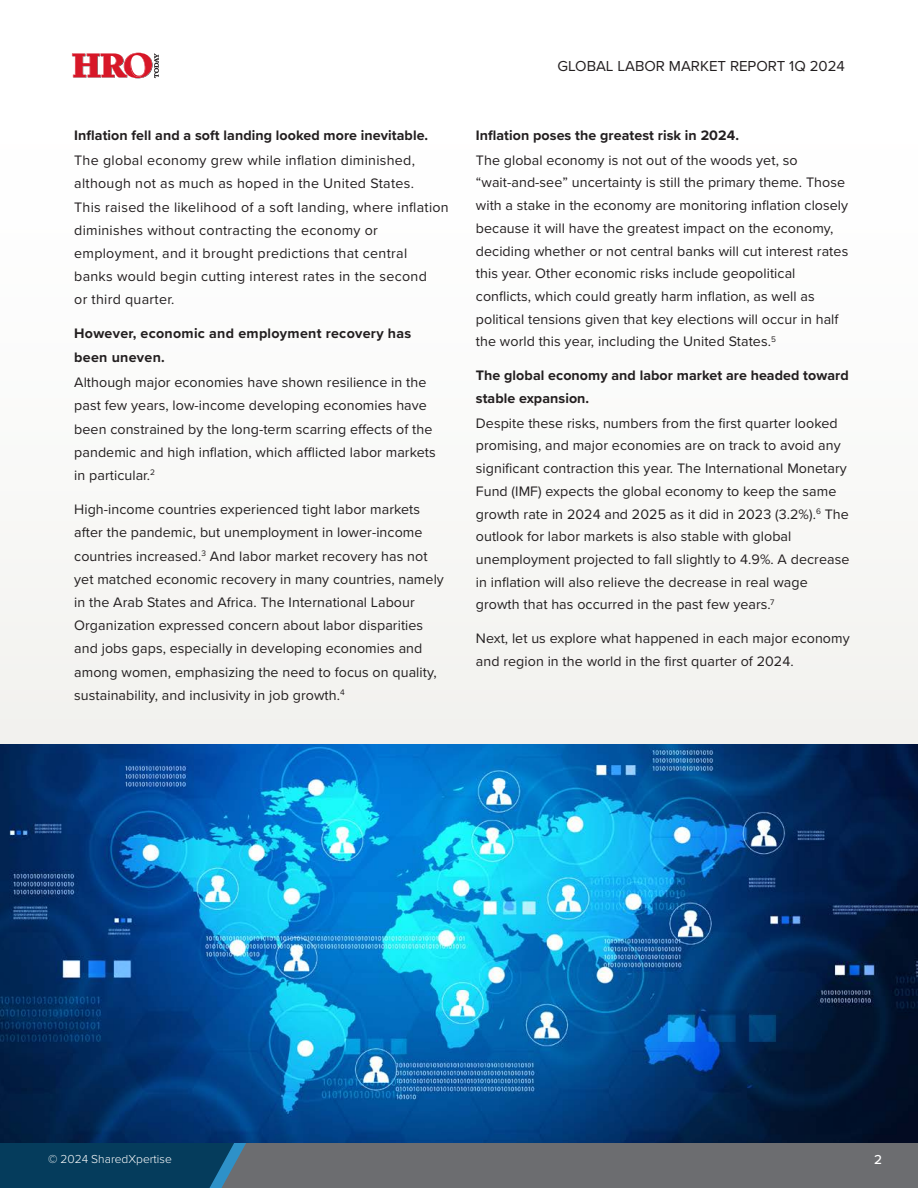
<style>
.page{position:relative;width:918px;height:1188px;background:#fff}
.page>*{position:absolute;margin:0;border:0;box-sizing:border-box;transform-origin:0 0}
.t1{font:15px "Proxima Nova";color:#231f20}
.BODY_COPY{font:14.25px/23.2px "Proxima Nova";letter-spacing:.005em;color:#231f20}
.EMPHASIS_-_NO_SPACE{font:700 14.25px/23.2px "Proxima Nova";letter-spacing:.005em;color:#231f20}
.t2{font:500 13.5px "Proxima Nova";color:#fff}
.t3{font:300 12px "Proxima Nova";color:#fff}
</style>
<div class="page">
<div style="left:0;top:110px;width:918px;height:1078px;background:#fafaf9"></div>
<div style="left:0;top:1143px;width:918px;height:45px;background:#6c6d70"></div>
<svg style="left:0;top:1143px;width:246px;height:45px;background:#0b4262"></svg>
<svg style="left:72px;top:53px;width:87px;height:25px"></svg>
<img style="left:0;top:744px;width:918px;height:399px">
<p class="EMPHASIS_-_NO_SPACE" style="left:74px;top:123px;width:356px">Inflation fell and a soft landing looked more inevitable.</p>
<p class="BODY_COPY" style="left:74px;top:148px;width:376px">The global economy grew while inflation diminished, although not as much as hoped in the United States.<br>This raised the likelihood of a soft landing, where inflation diminishes without contracting the economy or employment, and it brought predictions that central banks would begin cutting interest rates in the second<br>or third quarter.</p>
<p class="EMPHASIS_-_NO_SPACE" style="left:74px;top:322px;width:339px">However, economic and employment recovery has been uneven.</p>
<p class="BODY_COPY" style="left:74px;top:370px;width:363px">Although major economies have shown resilience in the past few years, low-income developing economies have been constrained by the long-term scarring effects of the pandemic and high inflation, which afflicted labor markets in particular.<sup>2</sup></p>
<p class="BODY_COPY" style="left:74px;top:497px;width:371px">High-income countries experienced tight labor markets after the pandemic, but unemployment in lower-income countries increased.<sup>3</sup> And labor market recovery has not yet matched economic recovery in many countries, namely in the Arab States and Africa. The International Labour Organization expressed concern about labor disparities and jobs gaps, especially in developing economies and among women, emphasizing the need to focus on quality, sustainability, and inclusivity in job growth.<sup>4</sup></p>
<p class="t1" style="left:557px;top:55px;width:289px">GLOBAL LABOR MARKET REPORT 1Q 2024</p>
<p class="EMPHASIS_-_NO_SPACE" style="left:476px;top:123px;width:265px">Inflation poses the greatest risk in 2024.</p>
<p class="BODY_COPY" style="left:476px;top:148px;width:374px;line-height:22.6px">The global economy is not out of the woods yet, so “wait-and-see” uncertainty is still the primary theme. Those with a stake in the economy are monitoring inflation closely because it will have the greatest impact on the economy, deciding whether or not central banks will cut interest rates this year. Other economic risks include geopolitical conflicts, which could greatly harm inflation, as well as political tensions given that key elections will occur in half the world this year, including the United States.<sup>5</sup></p>
<p class="EMPHASIS_-_NO_SPACE" style="left:476px;top:364px;width:374px;line-height:22.6px">The global economy and labor market are headed toward stable expansion.</p>
<p class="BODY_COPY" style="left:476px;top:411px;width:375px;line-height:22.6px">Despite these risks, numbers from the first quarter looked promising, and major economies are on track to avoid any significant contraction this year. The International Monetary Fund (IMF) expects the global economy to keep the same growth rate in 2024 and 2025 as it did in 2023 (3.2%).<sup>6</sup> The outlook for labor markets is also stable with global unemployment projected to fall slightly to 4.9%. A decrease in inflation will also relieve the decrease in real wage growth that has occurred in the past few years.<sup>7</sup></p>
<p class="BODY_COPY" style="left:476px;top:626px;width:375px;line-height:22.6px">Next, let us explore what happened in each major economy and region in the world in the first quarter of 2024.</p>
<p class="t3" style="left:48px;top:1150px;width:125px">© 2024 SharedXpertise</p>
<p class="t2" style="left:874px;top:1149px;width:9px">2</p>
</div>
